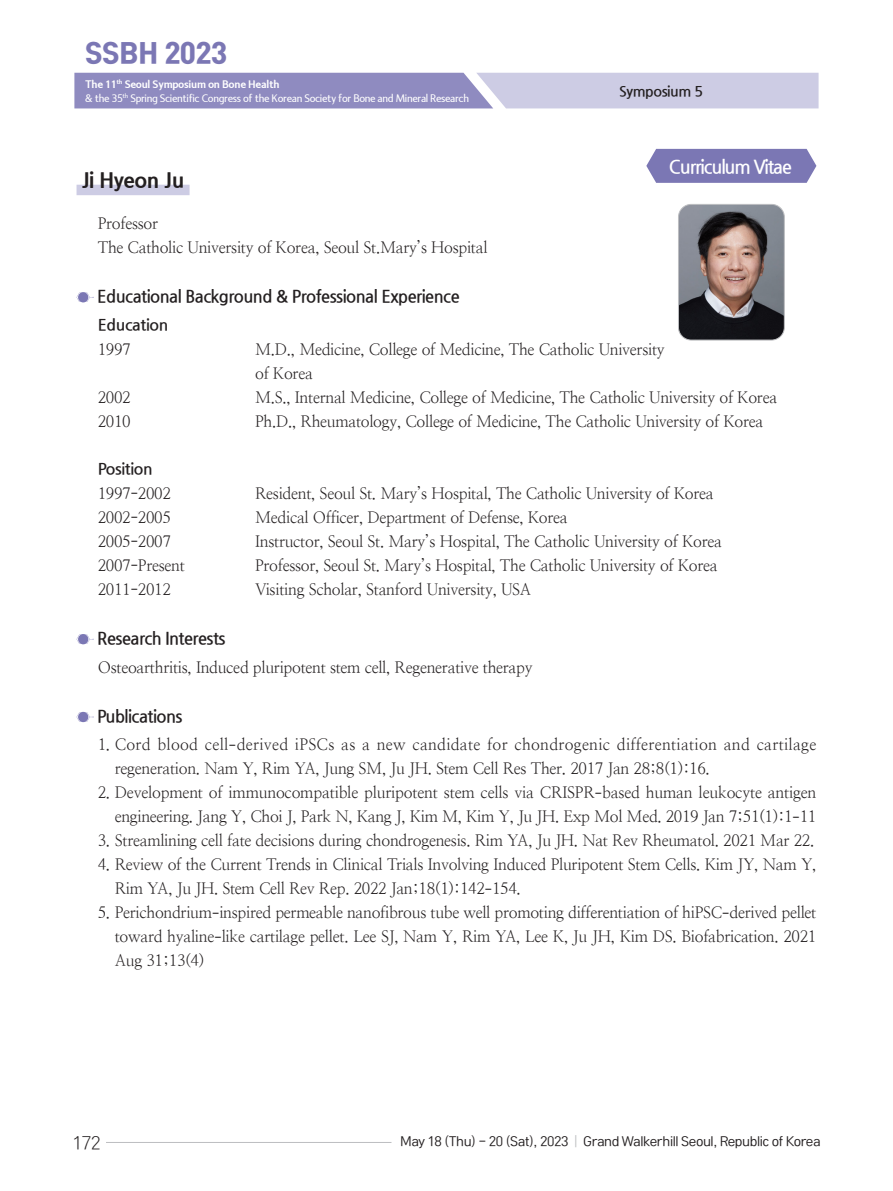
<style>
.page{position:relative;width:893px;height:1191px;background:#fff}
.page>*{position:absolute;margin:0;border:0;box-sizing:border-box;transform-origin:0 0}
.t1{font:27px "Rix Sin Head PBK";letter-spacing:-.02em;color:#7b77b4}
.cv-이름3{font:800 21px "Nanum Gothic";letter-spacing:-.02em;color:#231f20}
.t2{font:700 18.9px "Nanum Gothic";letter-spacing:-.06em;color:#fff;scale:.95 1}
.cv-구분{font:700 17.4px "Nanum Gothic";letter-spacing:-.03em;color:#231f20;scale:.95 1}
.t3{font:17.25px "Rix Sin Head PL";color:#231f20}
.cv-본문{font:15.75px/24px "Nanum Myeongjo";letter-spacing:-.02em;color:#231f20}
.cv-논문{font:15.75px/24px "Nanum Myeongjo";letter-spacing:-.02em;color:#231f20;text-align:right}
.cv-논문-2{font:15.75px/24px "Nanum Myeongjo";letter-spacing:.015em;color:#231f20}
.cv-본문-2{font:700 15.75px "Nanum Gothic";letter-spacing:-.02em;color:#231f20}
.t4{font:700 14.25px "Nanum Gothic";letter-spacing:-.03em;color:#231f20}
.t5{font:12.75px "Rix Sin Head PM";letter-spacing:-.03em;color:#231f20}
.t6{font:12px/14.4px "LT Internet";letter-spacing:-.03em;color:#fff}
.s1{font-weight:700}
.s2{font-family:"Ko Pub World Batang";font-weight:300}
.s3{color:#bcbdc0}
</style>
<div class="page">
<hr style="left:106px;top:1142px;width:285px;height:1px;background:#bcbdc0">
<svg style="left:74px;top:73px;width:745px;height:35px;background:#aca9d0"></svg>
<div style="left:77px;top:185px;width:113px;height:10px;background:#cdcce4"></div>
<svg style="left:77px;top:293px;width:17px;height:9px"></svg>
<div style="left:78px;top:292px;width:10px;height:10px;background:#7b77b4;border-radius:50%"></div>
<svg style="left:77px;top:634px;width:17px;height:10px"></svg>
<div style="left:78px;top:634px;width:10px;height:10px;background:#7b77b4;border-radius:50%"></div>
<svg style="left:77px;top:712px;width:17px;height:9px"></svg>
<div style="left:78px;top:712px;width:10px;height:10px;background:#7b77b4;border-radius:50%"></div>
<svg style="left:646px;top:149px;width:170px;height:34px;background:#837fb8"></svg>
<img style="left:678px;top:204px;width:106px;height:136px">
<div style="left:678px;top:204px;width:106px;height:136px;border:1px solid #bcbdc0;border-radius:13px"></div>
<h1 class="t1" style="left:85px;top:36px;width:144px">SSBH 2023</h1>
<p class="t6" style="left:85px;top:77px;width:386px"><span class="s1">The 11</span><sup>th</sup> <span class="s1">Seoul Symposium on Bone Health<br></span>&amp; the 35<sup>th</sup> Spring Scientific Congress of the Korean Society for Bone and Mineral Research</p>
<p class="t4" style="left:619px;top:84px;width:86px">Symposium 5</p>
<p class="t2" style="left:669px;top:158px;width:131px">Curriculum Vitae</p>
<p class="cv-이름3" style="left:82px;top:169px;width:104px">Ji Hyeon Ju</p>
<p class="cv-본문" style="left:98px;top:211px;width:62px">Professor</p>
<p class="cv-본문" style="left:98px;top:235px;width:391px">The Catholic University of Korea, Seoul St.Mary’s Hospital</p>
<p class="cv-구분" style="left:97px;top:288px;width:383px">Educational Background &amp; Professional Experience</p>
<p class="cv-본문-2" style="left:98px;top:317px;width:72px">Education</p>
<p class="cv-본문" style="left:98px;top:337px;width:34px">1997</p>
<p class="cv-본문" style="left:255px;top:337px;width:411px">M.D., Medicine, College of Medicine, The Catholic University of Korea</p>
<p class="cv-본문" style="left:98px;top:385px;width:34px">2002</p>
<p class="cv-본문" style="left:255px;top:385px;width:524px">M.S., Internal Medicine, College of Medicine, The Catholic University of Korea</p>
<p class="cv-본문" style="left:98px;top:409px;width:34px">2010</p>
<p class="cv-본문" style="left:255px;top:409px;width:510px">Ph.D., Rheumatology, College of Medicine, The Catholic University of Korea</p>
<p class="cv-본문-2" style="left:98px;top:461px;width:56px">Position</p>
<p class="cv-본문" style="left:98px;top:481px;width:75px">1997<span class="s2">-</span>2002</p>
<p class="cv-본문" style="left:255px;top:481px;width:460px">Resident, Seoul St. Mary’s Hospital, The Catholic University of Korea</p>
<p class="cv-본문" style="left:98px;top:505px;width:75px">2002<span class="s2">-</span>2005</p>
<p class="cv-본문" style="left:255px;top:505px;width:314px">Medical Officer, Department of Defense, Korea</p>
<p class="cv-본문" style="left:98px;top:529px;width:75px">2005<span class="s2">-</span>2007</p>
<p class="cv-본문" style="left:255px;top:529px;width:468px">Instructor, Seoul St. Mary’s Hospital, The Catholic University of Korea</p>
<p class="cv-본문" style="left:98px;top:553px;width:89px">2007<span class="s2">-</span>Present</p>
<p class="cv-본문" style="left:255px;top:553px;width:464px">Professor, Seoul St. Mary’s Hospital, The Catholic University of Korea</p>
<p class="cv-본문" style="left:98px;top:577px;width:75px">2011<span class="s2">-</span>2012</p>
<p class="cv-본문" style="left:255px;top:577px;width:278px">Visiting Scholar, Stanford University, USA</p>
<p class="cv-구분" style="left:97px;top:630px;width:137px">Research Interests</p>
<p class="cv-본문" style="left:98px;top:655px;width:436px">Osteoarthritis, Induced pluripotent stem cell, Regenerative therapy</p>
<p class="cv-구분" style="left:97px;top:708px;width:91px">Publications</p>
<p class="cv-논문-2" style="left:115px;top:732px;width:703px;text-indent:-17px">1. Cord blood cell<span class="s2">-</span>derived iPSCs as a new candidate for chondrogenic differentiation and cartilage regeneration. Nam Y, Rim YA, Jung SM, Ju JH. Stem Cell Res Ther. 2017 Jan 28;8(1):16.</p>
<p class="cv-논문" style="left:98px;top:780px;width:720px">2. Development of immunocompatible pluripotent stem cells via CRISPR<span class="s2">-</span>based human leukocyte antigen engineering. Jang Y, Choi J, Park N, Kang J, Kim M, Kim Y, Ju JH. Exp Mol Med. 2019 Jan 7;51(1):1<span class="s2">-</span>11</p>
<p class="cv-논문" style="left:98px;top:828px;width:718px">3. Streamlining cell fate decisions during chondrogenesis. Rim YA, Ju JH. Nat Rev Rheumatol. 2021 Mar 22.</p>
<p class="cv-논문" style="left:115px;top:852px;width:703px;text-align:left;text-indent:-17px">4. Review of the Current Trends in Clinical Trials Involving Induced Pluripotent Stem Cells. Kim JY, Nam Y,<br>Rim YA, Ju JH. Stem Cell Rev Rep. 2022 Jan;18(1):142<span class="s2">-</span>154.</p>
<p class="cv-논문" style="left:115px;top:900px;width:703px;text-align:justify;text-indent:-17px">5. Perichondrium<span class="s2">-</span>inspired permeable nanofibrous tube well promoting differentiation of hiPSC<span class="s2">-</span>derived pellet toward hyaline<span class="s2">-</span>like cartilage pellet. Lee SJ, Nam Y, Rim YA, Lee K, Ju JH, Kim DS. Biofabrication. 2021<br>Aug 31;13(4)</p>
<p class="t3" style="left:72px;top:1132px;width:30px">172</p>
<p class="t5" style="left:400px;top:1133px;width:422px">May 18 (Thu) - 20 (Sat), 2023 <span class="s3">|</span> Grand Walkerhill Seoul, Republic of Korea</p>
</div>
